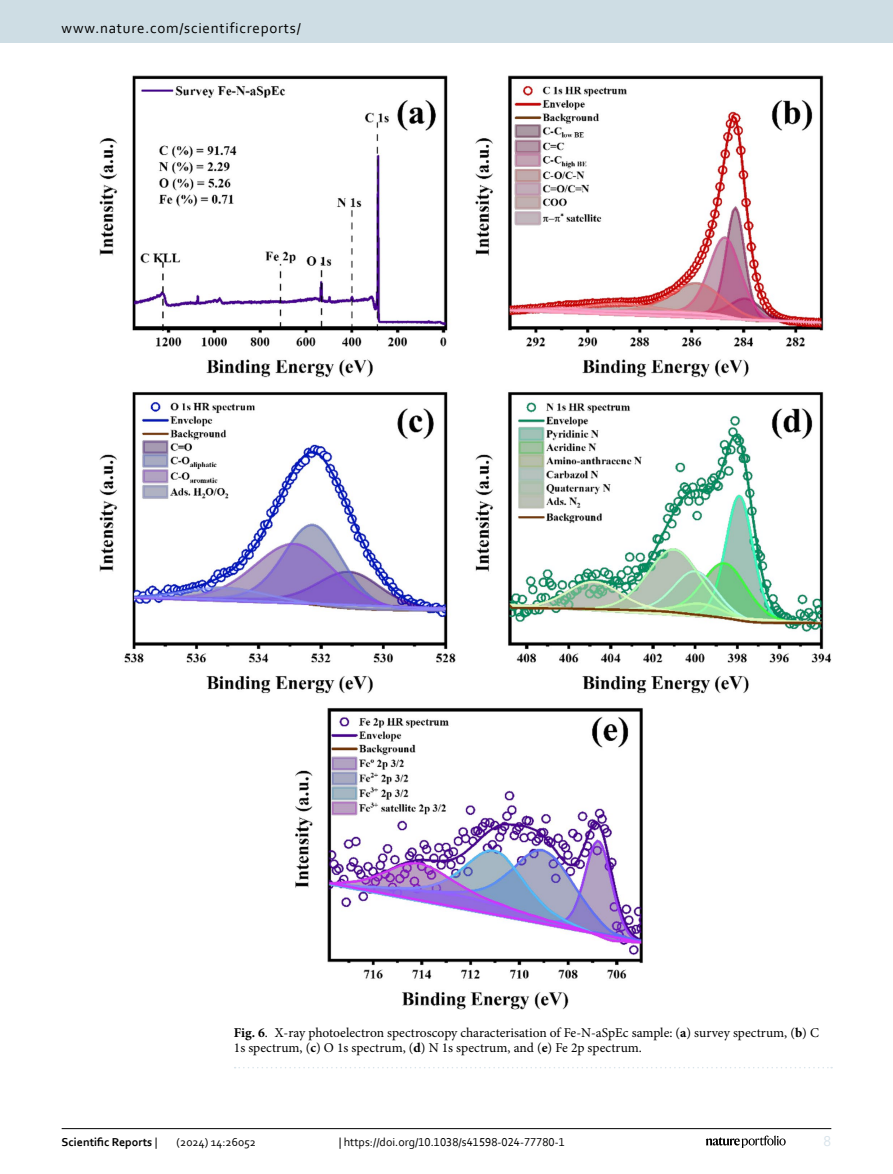
<style>
.page{position:relative;width:893px;height:1174px;background:#fff}
.page>*{position:absolute;margin:0;border:0;box-sizing:border-box;transform-origin:0 0}
.t1{font:15px "Corbel";letter-spacing:.05em;color:#000}
.t2{font:15px "Corbel";color:#d9e4eb}
.Figure_Caption{font:13.5px/15px "Minion Pro";color:#000}
.t3{font:12px "Corbel";color:#000}
.t4{font:700 12px "Corbel";color:#000}
.s1{font-weight:700}
.s2{font-weight:400}
</style>
<div class="page">
<img style="left:99px;top:76px;width:732px;height:933px">
<svg style="left:235px;top:1067px;width:597px;height:1px"></svg>
<hr style="left:62px;top:1128px;width:769px;height:1px;background:#000">
<svg style="left:706px;top:1135px;width:80px;height:12px"></svg>
<div style="left:0;top:0;width:893px;height:43px;background:#cedde4"></div>
<p class="t1" style="left:62px;top:18px;width:241px">www.nature.com/scientificreports/</p>
<p class="Figure_Caption" style="left:234px;top:1025px;width:587px"><span class="s1">Fig. 6</span>. X-ray photoelectron spectroscopy characterisation of Fe-N-aSpEc sample: (<span class="s1">a</span>) survey spectrum, (<span class="s1">b</span>) C<br>1s spectrum, (<span class="s1">c</span>) O 1s spectrum, (<span class="s1">d</span>) N 1s spectrum, and (<span class="s1">e</span>) Fe 2p spectrum.</p>
<p class="t4" style="left:62px;top:1134px;width:97px">Scientific Reports <span class="s2">|</span></p>
<p class="t3" style="left:177px;top:1134px;width:81px">(2024) 14:26052</p>
<p class="t3" style="left:339px;top:1134px;width:228px">| https://doi.org/10.1038/s41598-024-77780-1</p>
<p class="t2" style="left:824px;top:1132px;width:9px">8</p>
</div>
